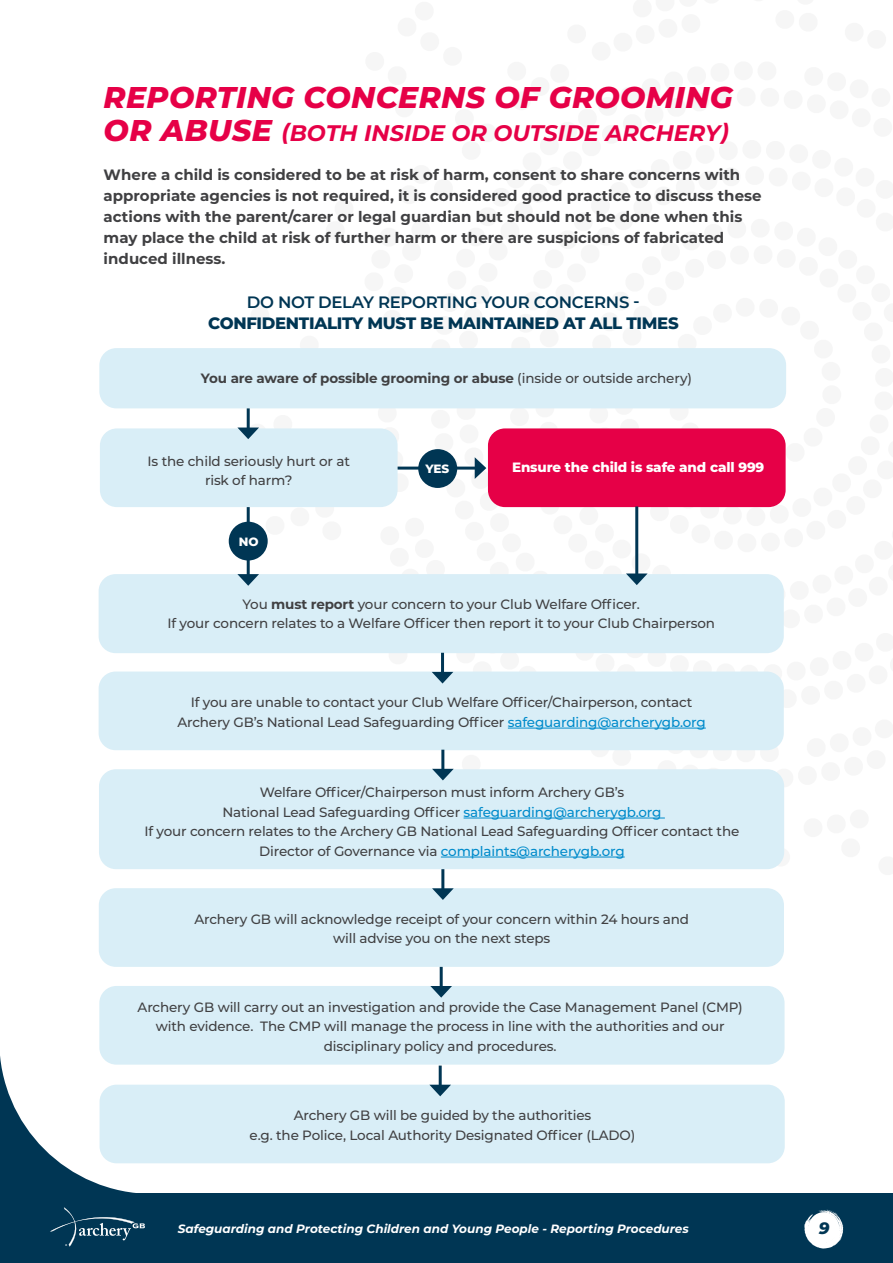
<style>
.page{position:relative;width:893px;height:1263px;background:#fff}
.page>*{position:absolute;margin:0;border:0;box-sizing:border-box;transform-origin:0 0}
.t1{font:italic 800 30px "Montserrat";letter-spacing:.01em;color:#e60047}
.t2{font:italic 700 22.5px "Montserrat";color:#e60047}
.t3{font:800 16.5px "Montserrat";letter-spacing:-.02em;color:#003654}
.t4{font:600 16.5px "Montserrat";letter-spacing:-.02em;color:#003654}
.t5{font:italic 800 16.5px "Montserrat";color:#003654}
.t6{font:700 15px/21px "Montserrat";color:#404042}
.t7{font:500 13.5px/19.5px "Montserrat";letter-spacing:-.01em;color:#404042;text-align:center}
.t8{font:700 13.5px "Montserrat";letter-spacing:-.01em;color:#404042}
.t9{font:800 13.5px "Montserrat";letter-spacing:-.01em;color:#fff}
.t10{font:italic 700 12px "Montserrat";color:#fff}
.t11{font:800 12px "Montserrat";color:#fff}
.s1{font-weight:800;font-size:30px}
.s2{font-weight:500}
.s3{font-weight:700}
.s4{color:#008bcb}
</style>
<div class="page">
<div style="left:100px;top:1085px;width:685px;height:78px;background:#d9eef7;border-radius:17px"></div>
<div style="left:0;top:1194px;width:893px;height:69px;background:#003654"></div>
<svg style="left:0;top:1056px;width:178px;height:190px"></svg>
<svg style="left:804px;top:1210px;width:39px;height:39px"></svg>
<div style="left:808px;top:1212px;width:31px;height:31px;background:#fff;border-radius:50%"></div>
<div style="left:99px;top:348px;width:687px;height:60px;background:#d9eef7;border-radius:17px"></div>
<div style="left:99px;top:574px;width:685px;height:79px;background:#d9eef7;border-radius:17px"></div>
<div style="left:99px;top:671px;width:685px;height:79px;background:#d9eef7;border-radius:17px"></div>
<hr style="left:508px;top:728px;width:198px;height:1px;background:#008bcb">
<div style="left:99px;top:769px;width:685px;height:100px;background:#d9eef7;border-radius:17px"></div>
<hr style="left:464px;top:818px;width:201px;height:1px;background:#008bcb">
<hr style="left:441px;top:857px;width:184px;height:1px;background:#008bcb">
<div style="left:99px;top:888px;width:685px;height:79px;background:#d9eef7;border-radius:17px"></div>
<div style="left:99px;top:986px;width:685px;height:79px;background:#d9eef7;border-radius:17px"></div>
<hr style="left:441px;top:653px;width:3px;height:23px;background:#003654">
<svg style="left:432px;top:672px;width:21px;height:11px"></svg>
<div style="left:100px;top:428px;width:298px;height:79px;background:#d9eef7;border-radius:17px"></div>
<div style="left:488px;top:428px;width:298px;height:79px;background:#e60047;border-radius:17px"></div>
<hr style="left:398px;top:467px;width:81px;height:3px;background:#003654">
<svg style="left:475px;top:457px;width:11px;height:22px"></svg>
<div style="left:418px;top:449px;width:39px;height:39px;background:#003654;border-radius:50%"></div>
<hr style="left:247px;top:507px;width:3px;height:71px;background:#003654">
<svg style="left:237px;top:574px;width:22px;height:12px"></svg>
<div style="left:229px;top:522px;width:39px;height:38px;background:#003654;border-radius:50%"></div>
<hr style="left:635px;top:506px;width:3px;height:71px;background:#003654">
<svg style="left:626px;top:573px;width:22px;height:12px"></svg>
<hr style="left:441px;top:750px;width:3px;height:23px;background:#003654">
<svg style="left:432px;top:769px;width:22px;height:11px"></svg>
<hr style="left:247px;top:408px;width:3px;height:23px;background:#003654">
<svg style="left:237px;top:427px;width:22px;height:12px"></svg>
<hr style="left:441px;top:869px;width:3px;height:23px;background:#003654">
<svg style="left:432px;top:888px;width:22px;height:12px"></svg>
<hr style="left:440px;top:967px;width:3px;height:23px;background:#003654">
<svg style="left:430px;top:986px;width:22px;height:12px"></svg>
<hr style="left:439px;top:1065px;width:3px;height:24px;background:#003654">
<svg style="left:429px;top:1085px;width:22px;height:11px"></svg>
<h1 class="t1" style="left:104px;top:75px;width:631px">REPORTING CONCERNS OF GROOMING</h1>
<h2 class="t2" style="left:104px;top:116px;width:627px"><span class="s1">OR ABUSE</span> (BOTH INSIDE OR OUTSIDE ARCHERY)</h2>
<p class="t6" style="left:104px;top:164px;width:659px">Where a child is considered to be at risk of harm, consent to share concerns with appropriate agencies is not required, it is considered good practice to discuss these actions with the parent/carer or legal guardian but should not be done when this may place the child at risk of further harm or there are suspicions of fabricated induced illness.</p>
<p class="t4" style="left:247px;top:291px;width:394px">DO NOT DELAY REPORTING YOUR CONCERNS -</p>
<p class="t3" style="left:208px;top:311px;width:472px">CONFIDENTIALITY MUST BE MAINTAINED AT ALL TIMES</p>
<p class="t8" style="left:201px;top:368px;width:492px">You are aware of possible grooming or abuse <span class="s2">(inside or outside archery)</span></p>
<p class="t7" style="left:147px;top:450px;width:204px">Is the child seriously hurt or at risk of harm?</p>
<p class="t11" style="left:425px;top:460px;width:25px">YES</p>
<p class="t9" style="left:512px;top:458px;width:254px">Ensure the child is safe and call 999</p>
<p class="t11" style="left:239px;top:533px;width:21px">NO</p>
<p class="t7" style="left:167px;top:593px;width:549px">You <span class="s3">must report</span> your concern to your Club Welfare Officer.<br>If your concern relates to a Welfare Officer then report it to your Club Chairperson</p>
<p class="t7" style="left:177px;top:692px;width:530px">If you are unable to contact your Club Welfare Officer/Chairperson, contact<br>Archery GB’s National Lead Safeguarding Officer <span class="s4">safeguarding@archerygb.org</span></p>
<p class="t7" style="left:144px;top:782px;width:596px">Welfare Officer/Chairperson must inform Archery GB’s<br>National Lead Safeguarding Officer <span class="s4">safeguarding@archerygb.org<br></span>If your concern relates to the Archery GB National Lead Safeguarding Officer contact the Director of Governance via <span class="s4">complaints@archerygb.org</span></p>
<p class="t7" style="left:194px;top:909px;width:496px">Archery GB will acknowledge receipt of your concern within 24 hours and will advise you on the next steps</p>
<p class="t7" style="left:138px;top:996px;width:607px">Archery GB will carry out an investigation and provide the Case Management Panel (CMP) with evidence. The CMP will manage the process in line with the authorities and our disciplinary policy and procedures.</p>
<p class="t7" style="left:250px;top:1105px;width:387px">Archery GB will be guided by the authorities<br>e.g. the Police, Local Authority Designated Officer (LADO)</p>
<p class="t10" style="left:178px;top:1219px;width:512px">Safeguarding and Protecting Children and Young People - Reporting Procedures</p>
<p class="t5" style="left:819px;top:1216px;width:12px">9</p>
</div>
